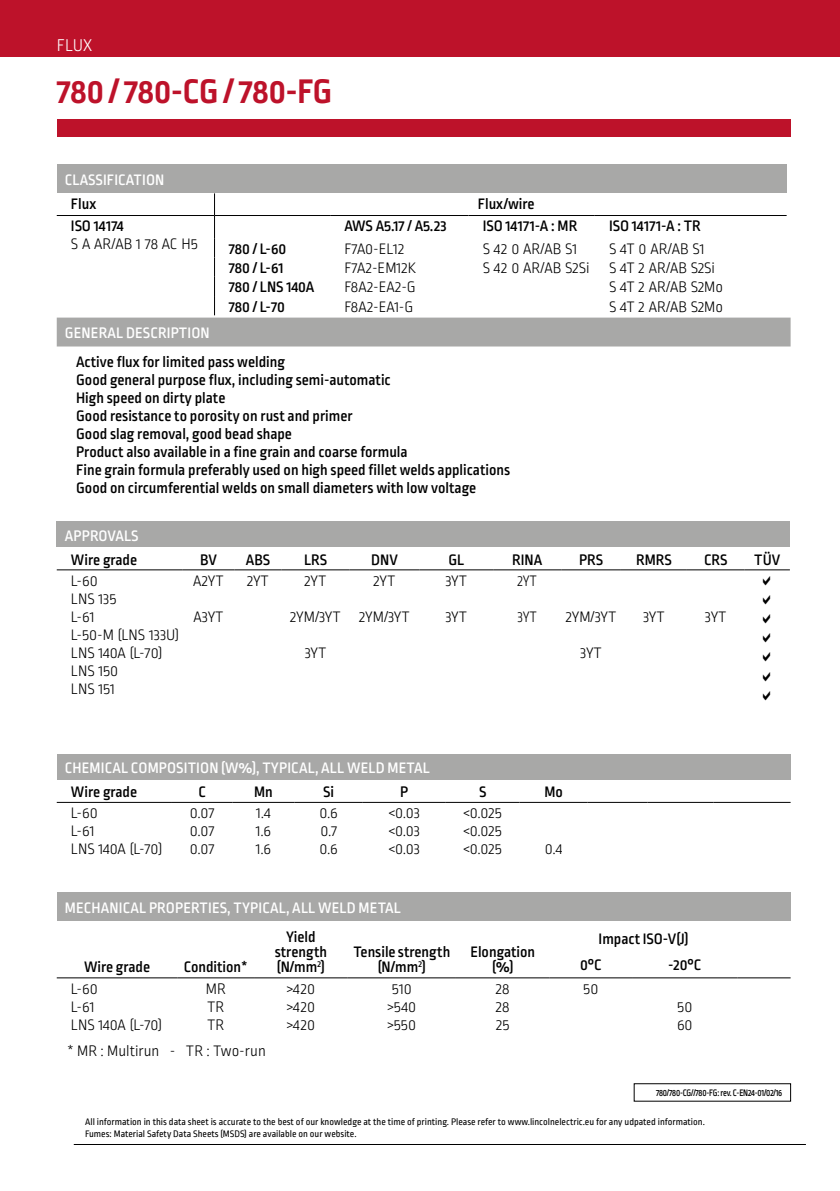
<style>
.page{position:relative;width:840px;height:1191px;background:#fff}
.page>*{position:absolute;margin:0;border:0;box-sizing:border-box;transform-origin:0 0}
.t1{font:700 36px "Ropa Sans Pro";color:#bd122a}
.t2{font:300 18px "Ropa Sans Pro";color:#fff}
.t3{font:500 16px/18px "Ropa Sans Pro";color:#000;text-align:center}
.t4{font:300 16px/18px "Ropa Sans Pro";color:#000;text-align:justify}
.t5{font:500 16px "Ropa Sans Pro";letter-spacing:.01em;color:#fff}
.t6{font:300 16px "Ropa Sans Pro";color:#000;scale:.9 1}
.t7{font:10px/11.4px "Ropa Sans Pro";color:#000}
.t8{font:500 10px "Ropa Sans Pro";letter-spacing:-.02em;color:#000;scale:.87 1}
</style>
<div class="page">
<div style="left:57px;top:119px;width:733px;height:17px;background:#bd122a"></div>
<hr style="left:74px;top:1144px;width:731px;height:1px;background:#000">
<div style="left:0;top:0;width:839px;height:57px;background:#bd122a"></div>
<div style="left:57px;top:892px;width:733px;height:29px;background:#a8a8a7"></div>
<hr style="left:57px;top:977px;width:120px;height:1px;background:#000">
<hr style="left:177px;top:977px;width:77px;height:1px;background:#000">
<hr style="left:254px;top:977px;width:93px;height:1px;background:#000">
<hr style="left:347px;top:977px;width:108px;height:1px;background:#000">
<hr style="left:455px;top:977px;width:94px;height:1px;background:#000">
<hr style="left:549px;top:977px;width:82px;height:1px;background:#000">
<hr style="left:631px;top:977px;width:106px;height:1px;background:#000">
<hr style="left:737px;top:977px;width:53px;height:1px;background:#000">
<div style="left:57px;top:164px;width:729px;height:29px;background:#a8a8a7"></div>
<svg style="left:57px;top:193px;width:733px;height:153px"></svg>
<div style="left:57px;top:522px;width:732px;height:25px;background:#a8a8a7"></div>
<hr style="left:57px;top:569px;width:126px;height:1px;background:#000">
<hr style="left:183px;top:569px;width:51px;height:1px;background:#000">
<hr style="left:234px;top:569px;width:47px;height:1px;background:#000">
<hr style="left:281px;top:569px;width:68px;height:1px;background:#000">
<hr style="left:349px;top:569px;width:70px;height:1px;background:#000">
<hr style="left:419px;top:569px;width:74px;height:1px;background:#000">
<hr style="left:493px;top:569px;width:68px;height:1px;background:#000">
<hr style="left:561px;top:569px;width:59px;height:1px;background:#000">
<hr style="left:620px;top:569px;width:66px;height:1px;background:#000">
<hr style="left:686px;top:569px;width:58px;height:1px;background:#000">
<hr style="left:744px;top:569px;width:45px;height:1px;background:#000">
<div style="left:57px;top:754px;width:733px;height:25px;background:#a8a8a7"></div>
<hr style="left:57px;top:802px;width:115px;height:1px;background:#000">
<hr style="left:172px;top:802px;width:60px;height:1px;background:#000">
<hr style="left:232px;top:802px;width:62px;height:1px;background:#000">
<hr style="left:294px;top:802px;width:68px;height:1px;background:#000">
<hr style="left:362px;top:802px;width:83px;height:1px;background:#000">
<hr style="left:445px;top:802px;width:74px;height:1px;background:#000">
<hr style="left:519px;top:802px;width:68px;height:1px;background:#000">
<hr style="left:587px;top:802px;width:60px;height:1px;background:#000">
<hr style="left:647px;top:802px;width:65px;height:1px;background:#000">
<hr style="left:712px;top:802px;width:78px;height:1px;background:#000">
<p class="t2" style="left:57px;top:36px;width:37px">FLUX</p>
<h1 class="t1" style="left:57px;top:70px;width:277px">780 / 780-CG / 780-FG</h1>
<p class="t5" style="left:65px;top:171px;width:101px">CLASSIFICATION</p>
<p class="t3" style="left:71px;top:196px;width:27px">Flux</p>
<p class="t3" style="left:477px;top:196px;width:58px">Flux/wire</p>
<p class="t3" style="left:71px;top:218px;width:54px">ISO 14174</p>
<p class="t4" style="left:71px;top:236px;width:128px">S A AR/AB 1 78 AC H5</p>
<p class="t3" style="left:344px;top:218px;width:104px">AWS A5.17 / A5.23</p>
<p class="t3" style="left:482px;top:218px;width:96px">ISO 14171-A : MR</p>
<p class="t3" style="left:608px;top:218px;width:93px">ISO 14171-A : TR</p>
<p class="t3" style="left:228px;top:240px;width:59px">780 / L-60</p>
<p class="t4" style="left:344px;top:241px;width:62px">F7A0-EL12</p>
<p class="t4" style="left:482px;top:241px;width:96px">S 42 0 AR/AB S1</p>
<p class="t4" style="left:608px;top:241px;width:97px">S 4T 0 AR/AB S1</p>
<p class="t3" style="left:228px;top:260px;width:56px">780 / L-61</p>
<p class="t4" style="left:344px;top:260px;width:73px">F7A2-EM12K</p>
<p class="t4" style="left:482px;top:260px;width:234px">S 42 0 AR/AB S2Si S 4T 2 AR/AB S2Si</p>
<p class="t3" style="left:228px;top:279px;width:87px">780 / LNS 140A</p>
<p class="t4" style="left:344px;top:279px;width:73px">F8A2-EA2-G</p>
<p class="t4" style="left:608px;top:279px;width:116px">S 4T 2 AR/AB S2Mo</p>
<p class="t3" style="left:228px;top:298px;width:58px">780 / L-70</p>
<p class="t4" style="left:344px;top:298px;width:71px">F8A2-EA1-G</p>
<p class="t4" style="left:608px;top:298px;width:116px">S 4T 2 AR/AB S2Mo</p>
<p class="t5" style="left:65px;top:324px;width:146px">GENERAL DESCRIPTION</p>
<p class="t3" style="left:76px;top:354px;width:435px;text-align:left">Active flux for limited pass welding<br>Good general purpose flux, including semi-automatic<br>High speed on dirty plate<br>Good resistance to porosity on rust and primer<br>Good slag removal, good bead shape<br>Product also available in a fine grain and coarse formula<br>Fine grain formula preferably used on high speed fillet welds applications Good on circumferential welds on small diameters with low voltage</p>
<p class="t5" style="left:65px;top:527px;width:75px">APPROVALS</p>
<p class="t3" style="left:71px;top:551px;width:68px">Wire grade</p>
<p class="t3" style="left:200px;top:551px;width:18px">BV</p>
<p class="t3" style="left:246px;top:551px;width:26px">ABS</p>
<p class="t3" style="left:304px;top:551px;width:25px">LRS</p>
<p class="t3" style="left:371px;top:551px;width:28px">DNV</p>
<p class="t3" style="left:448px;top:551px;width:17px">GL</p>
<p class="t3" style="left:512px;top:551px;width:31px">RINA</p>
<p class="t3" style="left:578px;top:551px;width:26px">PRS</p>
<p class="t3" style="left:635px;top:551px;width:37px">RMRS</p>
<p class="t3" style="left:703px;top:551px;width:25px">CRS</p>
<p class="t3" style="left:753px;top:551px;width:27px">TÜV</p>
<p class="t4" style="left:71px;top:572px;width:109px;text-align:left">L-60<br>LNS 135<br>L-61<br>L-50-M (LNS 133U)<br>LNS 140A (L-70)<br>LNS 150<br>LNS 151</p>
<p class="t4" style="left:193px;top:572px;width:32px">A2YT</p>
<p class="t6" style="left:517px;top:572px;width:23px">2YT</p>
<p class="t6" style="left:517px;top:608px;width:23px">3YT</p>
<p class="t4" style="left:565px;top:608px;width:52px">2YM/3YT</p>
<p class="t4" style="left:580px;top:644px;width:23px">3YT</p>
<p class="t4" style="left:247px;top:572px;width:23px">2YT</p>
<p class="t4" style="left:304px;top:572px;width:23px">2YT</p>
<p class="t4" style="left:290px;top:608px;width:52px">2YM/3YT</p>
<p class="t4" style="left:304px;top:644px;width:23px">3YT</p>
<p class="t4" style="left:373px;top:572px;width:23px">2YT</p>
<p class="t4" style="left:359px;top:608px;width:52px">2YM/3YT</p>
<p class="t4" style="left:445px;top:572px;width:23px">3YT</p>
<p class="t4" style="left:445px;top:608px;width:23px">3YT</p>
<p class="t4" style="left:642px;top:608px;width:23px">3YT</p>
<p class="t4" style="left:704px;top:608px;width:23px">3YT</p>
<p class="t4" style="left:193px;top:608px;width:32px">A3YT</p>
<p class="t5" style="left:65px;top:759px;width:366px">CHEMICAL COMPOSITION (W%), TYPICAL, ALL WELD METAL</p>
<p class="t3" style="left:71px;top:784px;width:68px">Wire grade</p>
<p class="t3" style="left:198px;top:784px;width:9px">C</p>
<p class="t3" style="left:254px;top:784px;width:20px">Mn</p>
<p class="t3" style="left:323px;top:784px;width:12px">Si</p>
<p class="t3" style="left:400px;top:784px;width:10px">P</p>
<p class="t3" style="left:479px;top:784px;width:9px">S</p>
<p class="t3" style="left:544px;top:784px;width:20px">Mo</p>
<p class="t4" style="left:71px;top:805px;width:93px;text-align:left">L-60<br>L-61<br>LNS 140A (L-70)</p>
<p class="t4" style="left:190px;top:805px;width:26px">0.07<br>0.07<br>0.07</p>
<p class="t4" style="left:256px;top:805px;width:17px">1.4<br>1.6<br>1.6</p>
<p class="t4" style="left:319px;top:805px;width:20px">0.6<br>0.7<br>0.6</p>
<p class="t4" style="left:388px;top:805px;width:33px">&lt;0.03 &lt;0.03 &lt;0.03</p>
<p class="t4" style="left:463px;top:805px;width:40px">&lt;0.025 &lt;0.025 &lt;0.025</p>
<p class="t4" style="left:544px;top:841px;width:19px">0.4</p>
<p class="t5" style="left:65px;top:899px;width:337px">MECHANICAL PROPERTIES, TYPICAL, ALL WELD METAL</p>
<p class="t3" style="left:84px;top:959px;width:67px">Wire grade</p>
<p class="t3" style="left:184px;top:959px;width:65px">Condition*</p>
<p class="t3" style="left:274px;top:929px;width:54px;line-height:15.4px">Yield strength (N/mm<sup>2</sup>)</p>
<p class="t3" style="left:353px;top:945px;width:98px;line-height:15.4px">Tensile strength (N/mm<sup>2</sup>)</p>
<p class="t3" style="left:470px;top:945px;width:66px;line-height:15.4px">Elongation (%)</p>
<p class="t3" style="left:579px;top:926px;width:110px;line-height:26.2px;text-align:left;text-indent:19px">Impact ISO-V(J)<br>0°C</p>
<p class="t3" style="left:667px;top:956px;width:35px">-20°C</p>
<p class="t4" style="left:71px;top:980px;width:93px;text-align:left">L-60<br>L-61<br>LNS 140A (L-70)</p>
<p class="t4" style="left:206px;top:980px;width:21px">MR TR TR</p>
<p class="t4" style="left:286px;top:980px;width:30px">&gt;420 &gt;420 &gt;420</p>
<p class="t4" style="left:387px;top:980px;width:30px;text-align:left">510 &gt;540 &gt;550</p>
<p class="t4" style="left:495px;top:980px;width:15px">28<br>28<br>25</p>
<p class="t4" style="left:583px;top:980px;width:17px">50</p>
<p class="t4" style="left:67px;top:1043px;width:200px">* MR : Multirun - TR : Two-run</p>
<p class="t4" style="left:676px;top:998px;width:17px">50<br>60</p>
<p class="t8" style="left:655px;top:1087px;width:146px">780/780-CG//780-FG: rev. C-EN24-01/02/16</p>
<p class="t7" style="left:85px;top:1116px;width:621px">All information in this data sheet is accurate to the best of our knowledge at the time of printing. Please refer to www.lincolnelectric.eu for any udpated information.<br>Fumes: Material Safety Data Sheets (MSDS) are available on our website.</p>
</div>
